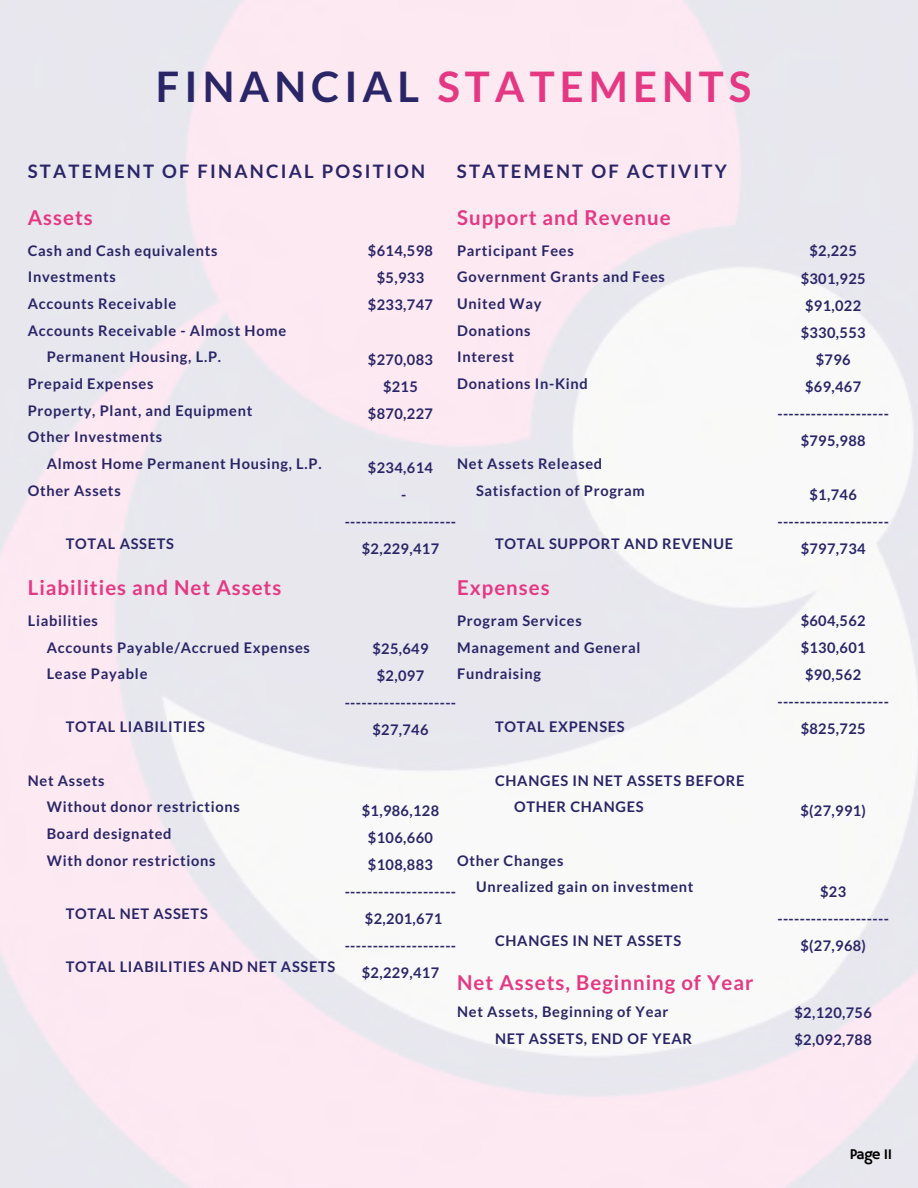
<style>
.page{position:relative;width:918px;height:1188px;background:#fff}
.page>*{position:absolute;margin:0;border:0;box-sizing:border-box;transform-origin:0 0}
.t1{font:700 42px "Lato";letter-spacing:.12em;color:#e53883}
.t2{font:700 20.4px "Lato";letter-spacing:.05em;color:#e53883}
.t3{font:700 18.6px "Lato";letter-spacing:.12em;color:#292567}
.t4{font:15px "Hammersmith One";letter-spacing:-.07em;color:#000}
.t5{font:700 14.55px/26.7px "Lato";letter-spacing:.05em;color:#292567}
.t6{font:700 14.55px/27px "Lato";letter-spacing:.025em;color:#292567;text-align:center}
.s1{color:#292567}
</style>
<div class="page">
<h1 class="t1" style="left:156px;top:60px;width:597px"><span class="s1">FINANCIAL</span> STATEMENTS</h1>
<p class="t3" style="left:28px;top:160px;width:399px">STATEMENT OF FINANCIAL POSITION</p>
<p class="t3" style="left:457px;top:160px;width:271px">STATEMENT OF ACTIVITY</p>
<h2 class="t2" style="left:28px;top:205px;width:67px">Assets</h2>
<p class="t5" style="left:28px;top:237px;width:191px">Cash and Cash equivalents</p>
<p class="t5" style="left:28px;top:263px;width:89px">Investments</p>
<p class="t5" style="left:28px;top:290px;width:150px">Accounts Receivable</p>
<p class="t5" style="left:28px;top:317px;width:260px">Accounts Receivable - Almost Home</p>
<p class="t5" style="left:47px;top:343px;width:176px">Permanent Housing, L.P.</p>
<p class="t5" style="left:28px;top:370px;width:127px">Prepaid Expenses</p>
<p class="t5" style="left:28px;top:397px;width:226px">Property, Plant, and Equipment</p>
<p class="t5" style="left:28px;top:423px;width:136px">Other Investments</p>
<p class="t5" style="left:47px;top:450px;width:276px">Almost Home Permanent Housing, L.P.</p>
<p class="t5" style="left:28px;top:477px;width:94px">Other Assets</p>
<p class="t5" style="left:66px;top:530px;width:110px">TOTAL ASSETS</p>
<h2 class="t2" style="left:28px;top:574px;width:255px">Liabilities and Net Assets</h2>
<p class="t5" style="left:47px;top:607px;width:265px;text-indent:-19px">Liabilities<br>Accounts Payable/Accrued Expenses<br>Lease Payable</p>
<p class="t5" style="left:66px;top:713px;width:141px">TOTAL LIABILITIES</p>
<h2 class="t2" style="left:457px;top:205px;width:215px">Support and Revenue</h2>
<p class="t6" style="left:368px;top:237px;width:66px">$614,598 $5,933 $233,747</p>
<p class="t6" style="left:368px;top:345px;width:66px">$270,083 $215 $870,227</p>
<p class="t6" style="left:345px;top:453px;width:113px">$234,614<br>- -------------------- $2,229,417</p>
<p class="t5" style="left:457px;top:237px;width:209px">Participant Fees<br>Government Grants and Fees<br>United Way<br>Donations<br>Interest<br>Donations In-Kind</p>
<p class="t5" style="left:476px;top:450px;width:170px;text-indent:-19px">Net Assets Released<br>Satisfaction of Program</p>
<p class="t5" style="left:495px;top:530px;width:239px">TOTAL SUPPORT AND REVENUE</p>
<h2 class="t2" style="left:457px;top:574px;width:94px">Expenses</h2>
<p class="t5" style="left:457px;top:607px;width:185px">Program Services<br>Management and General<br>Fundraising</p>
<p class="t5" style="left:495px;top:713px;width:131px">TOTAL EXPENSES</p>
<p class="t6" style="left:345px;top:634px;width:113px">$25,649<br>$2,097 -------------------- $27,746</p>
<p class="t6" style="left:777px;top:237px;width:113px">$2,225 $301,925 $91,022 $330,553<br>$796<br>$69,467 -------------------- $795,988</p>
<p class="t6" style="left:777px;top:481px;width:113px">$1,746 -------------------- $797,734</p>
<p class="t6" style="left:777px;top:607px;width:113px">$604,562 $130,601 $90,562 -------------------- $825,725</p>
<p class="t5" style="left:47px;top:767px;width:195px;text-indent:-19px">Net Assets<br>Without donor restrictions<br>Board designated<br>With donor restrictions</p>
<p class="t5" style="left:66px;top:900px;width:144px">TOTAL NET ASSETS</p>
<p class="t5" style="left:66px;top:953px;width:271px">TOTAL LIABILITIES AND NET ASSETS</p>
<p class="t5" style="left:514px;top:767px;width:232px;text-indent:-19px">CHANGES IN NET ASSETS BEFORE<br>OTHER CHANGES</p>
<p class="t6" style="left:345px;top:797px;width:113px">$1,986,128 $106,660 $108,883 -------------------- $2,201,671 -------------------- $2,229,417</p>
<p class="t5" style="left:800px;top:797px;width:67px">$(27,991)</p>
<p class="t5" style="left:476px;top:847px;width:219px;text-indent:-19px">Other Changes<br>Unrealized gain on investment</p>
<p class="t5" style="left:495px;top:927px;width:188px">CHANGES IN NET ASSETS</p>
<p class="t5" style="left:777px;top:878px;width:113px;line-height:27.2px;text-align:center">$23 -------------------- $(27,968)</p>
<h2 class="t2" style="left:457px;top:970px;width:298px">Net Assets, Beginning of Year</h2>
<p class="t5" style="left:495px;top:998px;width:199px;text-indent:-38px">Net Assets, Beginning of Year<br>NET ASSETS, END OF YEAR</p>
<p class="t6" style="left:794px;top:998px;width:79px;text-align:left">$2,120,756 $2,092,788</p>
<p class="t4" style="left:850px;top:1145px;width:44px">Page 11</p>
</div>
